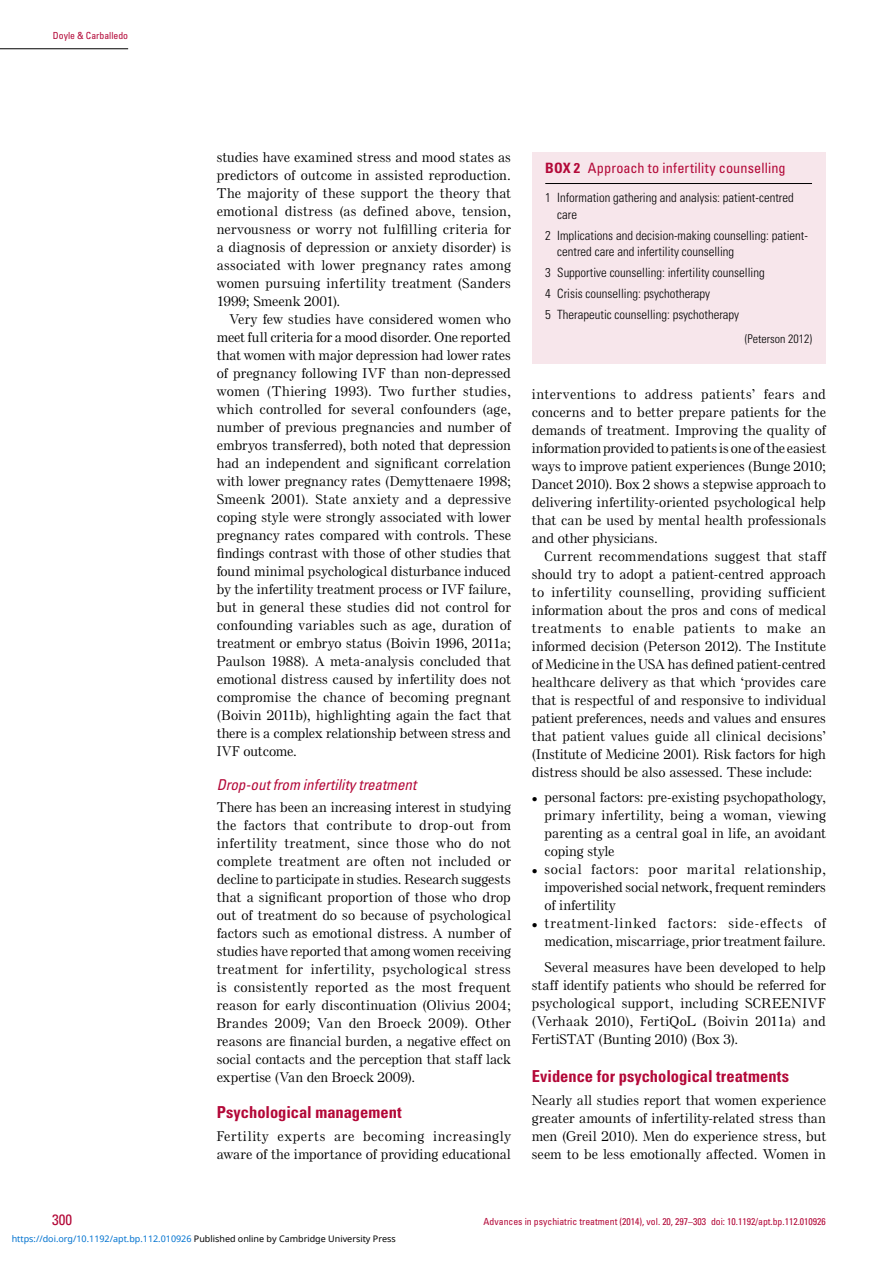
<style>
.page{position:relative;width:893px;height:1263px;background:#fff}
.page>*{position:absolute;margin:0;border:0;box-sizing:border-box;transform-origin:0 0}
.t1{font:700 condensed 16.5px "Univers LT Std";color:#b30838}
.t2{font:italic condensed 15px "Univers LT Std";color:#b30838}
.t3{font:condensed 15px "Univers LT Std";color:#b30838}
.t4{font:condensed 14.25px "Univers LT Std";letter-spacing:.01em;color:#b30838}
.t5{font:500 13.5px/18px "Else NPL Std";letter-spacing:.02em;color:#000;text-align:justify}
.t6{font:300 condensed 12.75px/16.5px "Univers LT Std";color:#000}
.t7{font:300 condensed 12px "Univers LT Std";color:#000}
.t8{font:condensed 9.75px "Univers LT Std";color:#b30838}
.t9{font:9px "Noto Sans";color:#0172cf}
.s1{font-weight:700}
.s2{font-family:"Newspaper Pi BT";font-weight:400;font-size:8.55px}
.s3{color:#000}
</style>
<div class="page">
<hr style="left:0;top:49px;width:128px;height:1px;background:#000">
<div style="left:532px;top:152px;width:293px;height:212px;background:#f7e6eb"></div>
<hr style="left:545px;top:183px;width:267px;height:1px;background:#000">
<p class="t8" style="left:53px;top:30px;width:77px">Doyle &amp; Carballedo</p>
<p class="t5" style="left:217px;top:148px;width:296px">studies have examined stress and mood states as predictors of outcome in assisted reproduction.<br>The majority of these support the theory that emotional distress (as defined above, tension, nervousness or worry not fulfilling criteria for a diagnosis of depression or anxiety disorder) is associated with lower pregnancy rates among women pursuing infertility treatment (Sanders 1999; Smeenk 2001).</p>
<p class="t5" style="left:217px;top:310px;width:296px;text-indent:13px">Very few studies have considered women who meet full criteria for a mood disorder. One reported that women with major depression had lower rates of pregnancy following IVF than non-depressed women (Thiering 1993). Two further studies, which controlled for several confounders (age, number of previous pregnancies and number of embryos transferred), both noted that depression had an independent and significant correlation with lower pregnancy rates (Demyttenaere 1998; Smeenk 2001). State anxiety and a depressive coping style were strongly associated with lower pregnancy rates compared with controls. These findings contrast with those of other studies that found minimal psychological disturbance induced by the infertility treatment process or IVF failure, but in general these studies did not control for confounding variables such as age, duration of treatment or embryo status (Boivin 1996, 2011a; Paulson 1988). A meta-analysis concluded that emotional distress caused by infertility does not compromise the chance of becoming pregnant (Boivin 2011b), highlighting again the fact that there is a complex relationship between stress and IVF outcome.</p>
<p class="t2" style="left:217px;top:775px;width:201px">Drop-out from infertility treatment</p>
<p class="t5" style="left:217px;top:799px;width:296px">There has been an increasing interest in studying the factors that contribute to drop-out from infertility treatment, since those who do not complete treatment are often not included or decline to participate in studies. Research suggests that a significant proportion of those who drop out of treatment do so because of psychological factors such as emotional distress. A number of studies have reported that among women receiving treatment for infertility, psychological stress is consistently reported as the most frequent reason for early discontinuation (Olivius 2004; Brandes 2009; Van den Broeck 2009). Other reasons are financial burden, a negative effect on social contacts and the perception that staff lack expertise (Van den Broeck 2009).</p>
<p class="t1" style="left:217px;top:1102px;width:187px">Psychological management</p>
<p class="t5" style="left:217px;top:1127px;width:295px">Fertility experts are becoming increasingly aware of the importance of providing educational</p>
<p class="t4" style="left:545px;top:159px;width:242px"><span class="s1">BOX 2</span> Approach to infertility counselling</p>
<p class="t6" style="left:557px;top:190px;width:238px;text-indent:-12px">1 Information gathering and analysis: patient-centred care</p>
<p class="t6" style="left:557px;top:227px;width:252px;text-indent:-12px">2 Implications and decision-making counselling: patient&shy;centred care and infertility counselling</p>
<p class="t6" style="left:545px;top:262px;width:221px;line-height:21px">3 Supportive counselling: infertility counselling<br>4 Crisis counselling: psychotherapy<br>5 Therapeutic counselling: psychotherapy</p>
<p class="t7" style="left:745px;top:331px;width:69px">(Peterson 2012)</p>
<p class="t5" style="left:532px;top:385px;width:296px">interventions to address patients’ fears and concerns and to better prepare patients for the demands of treatment. Improving the quality of information provided to patients is one of the easiest ways to improve patient experiences (Bunge 2010; Dancet 2010). Box 2 shows a stepwise approach to delivering infertility-oriented psychological help that can be used by mental health professionals and other physicians.</p>
<p class="t5" style="left:532px;top:547px;width:296px;text-indent:13px">Current recommendations suggest that staff should try to adopt a patient-centred approach to infertility counselling, providing sufficient information about the pros and cons of medical treatments to enable patients to make an informed decision (Peterson 2012). The Institute of Medicine in the USA has defined patient-centred healthcare delivery as that which ‘provides care that is respectful of and responsive to individual patient preferences, needs and values and ensures that patient values guide all clinical decisions’ (Institute of Medicine 2001). Risk factors for high distress should be also assessed. These include:</p>
<p class="t5" style="left:544px;top:789px;width:283px;text-indent:-13px"><span class="s2">•</span> personal factors: pre-existing psychopathology, primary infertility, being a woman, viewing parenting as a central goal in life, an avoidant coping style</p>
<p class="t5" style="left:544px;top:861px;width:283px;text-indent:-13px"><span class="s2">•</span> social factors: poor marital relationship, impoverished social network, frequent reminders of infertility</p>
<p class="t5" style="left:532px;top:915px;width:296px;text-align:right"><span class="s2">•</span> treatment-linked factors: side-effects of medication, miscarriage, prior treatment failure.</p>
<p class="t5" style="left:532px;top:958px;width:295px;text-indent:13px">Several measures have been developed to help staff identify patients who should be referred for psychological support, including SCREENIVF (Verhaak 2010), FertiQoL (Boivin 2011a) and FertiSTAT (Bunting 2010) (Box 3).</p>
<p class="t1" style="left:532px;top:1066px;width:259px">Evidence for psychological treatments</p>
<p class="t5" style="left:532px;top:1091px;width:296px">Nearly all studies report that women experience greater amounts of infertility-related stress than men (Greil 2010). Men do experience stress, but seem to be less emotionally affected. Women in</p>
<p class="t3" style="left:52px;top:1210px;width:21px">300</p>
<p class="t8" style="left:484px;top:1216px;width:344px">Advances in psychiatric treatment (2014), vol. 20, 297–303 doi: 10.1192/apt.bp.112.010926</p>
<p class="t9" style="left:12px;top:1232px;width:386px">https://doi.org/10.1192/apt.bp.112.010926 <span class="s3">Published online by Cambridge University Press</span></p>
</div>
